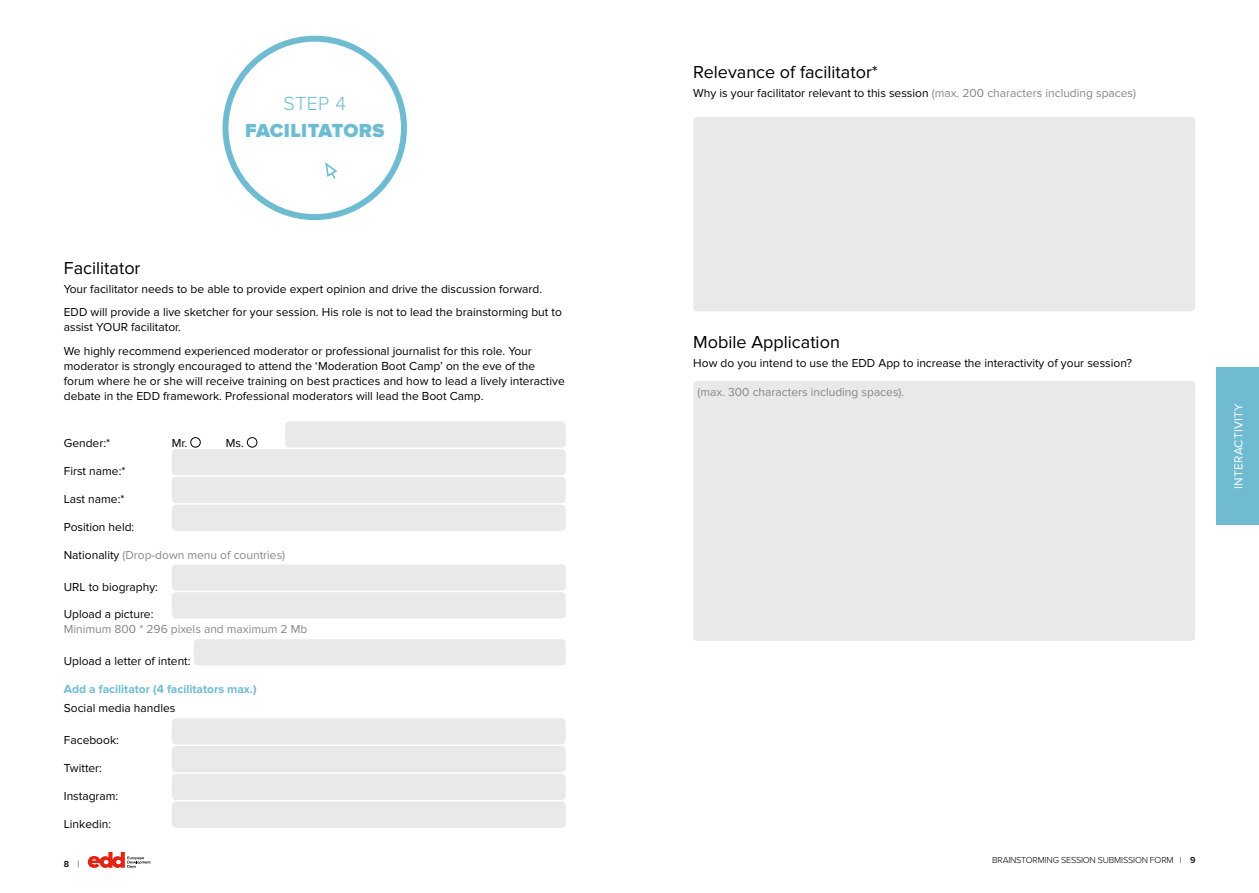
<style>
.page{position:relative;width:1259px;height:893px;background:#fff}
.page>*{position:absolute;margin:0;border:0;box-sizing:border-box;transform-origin:0 0}
.t1{font:900 19.65px "Proxima Nova";letter-spacing:.02em;color:#6fbcd2}
.t2{font:300 19.65px "Proxima Nova";color:#6fbcd2}
.t3{font:18px "Proxima Nova";color:#000}
.t4{font:12px/23.5px "Proxima Nova";color:#000}
.t5{font:12px "Proxima Nova";color:#878787}
.t6{font:700 12px "Proxima Nova";color:#6fbcd2}
.t7{font:12px "Proxima Nova";letter-spacing:.02em;color:#fff}
.t8{font:300 9px "Proxima Nova";letter-spacing:-.02em;color:#000}
.t9{font:600 9px "Proxima Nova";color:#000}
.s1{color:#000}
.s2{font-weight:300}
.s3{color:#878787}
.s4{font-weight:600}
</style>
<div class="page">
<svg style="left:88px;top:852px;width:63px;height:16px"></svg>
<div style="left:190px;top:437px;width:11px;height:10px;border:1px solid #000;border-radius:50%"></div>
<div style="left:247px;top:437px;width:10px;height:10px;border:1px solid #000;border-radius:50%"></div>
<div style="left:285px;top:421px;width:281px;height:27px;background:#e9e9e9;border-radius:4px"></div>
<div style="left:172px;top:449px;width:394px;height:26px;background:#e9e9e9;border-radius:4px"></div>
<div style="left:172px;top:477px;width:394px;height:26px;background:#e9e9e9;border-radius:4px"></div>
<div style="left:172px;top:505px;width:394px;height:26px;background:#e9e9e9;border-radius:4px"></div>
<div style="left:172px;top:564px;width:394px;height:27px;background:#e9e9e9;border-radius:4px"></div>
<div style="left:172px;top:592px;width:394px;height:26px;background:#e9e9e9;border-radius:4px"></div>
<div style="left:194px;top:639px;width:372px;height:26px;background:#e9e9e9;border-radius:4px"></div>
<div style="left:172px;top:718px;width:394px;height:26px;background:#e9e9e9;border-radius:4px"></div>
<div style="left:172px;top:746px;width:394px;height:26px;background:#e9e9e9;border-radius:4px"></div>
<div style="left:172px;top:774px;width:394px;height:26px;background:#e9e9e9;border-radius:4px"></div>
<div style="left:172px;top:801px;width:394px;height:27px;background:#e9e9e9;border-radius:4px"></div>
<div style="left:693px;top:117px;width:502px;height:194px;background:#e9e9e9;border-radius:4px"></div>
<div style="left:693px;top:381px;width:502px;height:260px;background:#e9e9e9;border-radius:4px"></div>
<div style="left:1216px;top:368px;width:43px;height:157px;background:#6fbcd2"></div>
<div style="left:222px;top:36px;width:185px;height:184px;border:6px solid #6fbcd2;border-radius:50%"></div>
<svg style="left:325px;top:162px;width:13px;height:17px"></svg>
<h1 class="t2" style="left:284px;top:92px;width:64px">STEP 4</h1>
<h1 class="t1" style="left:245px;top:119px;width:141px">FACILITATORS</h1>
<h2 class="t3" style="left:64px;top:257px;width:78px">Facilitator</h2>
<p class="t4" style="left:64px;top:277px;width:499px">Your facilitator needs to be able to provide expert opinion and drive the discussion forward.<br>EDD will provide a live sketcher for your session. His role is not to lead the brainstorming but to</p>
<p class="t4" style="left:64px;top:316px;width:469px">assist YOUR facilitator.<br>We highly recommend experienced moderator or professional journalist for this role. Your</p>
<p class="t4" style="left:64px;top:358px;width:502px;line-height:15px">moderator is strongly encouraged to attend the ‘Moderation Boot Camp’ on the eve of the forum where he or she will receive training on best practices and how to lead a lively interactive debate in the EDD framework. Professional moderators will lead the Boot Camp.</p>
<p class="t4" style="left:64px;top:431px;width:48px">Gender:*</p>
<p class="t4" style="left:172px;top:431px;width:17px">Mr.</p>
<p class="t4" style="left:226px;top:431px;width:20px">Ms.</p>
<p class="t4" style="left:64px;top:460px;width:63px">First name:*</p>
<p class="t4" style="left:64px;top:488px;width:62px">Last name:*</p>
<p class="t4" style="left:64px;top:515px;width:72px">Position held:</p>
<p class="t5" style="left:64px;top:548px;width:223px"><span class="s1">Nationality</span> (Drop-down menu of countries)</p>
<p class="t4" style="left:64px;top:575px;width:96px">URL to biography:</p>
<p class="t4" style="left:64px;top:603px;width:91px">Upload a picture:</p>
<p class="t5" style="left:64px;top:622px;width:245px">Minimum 800 * 296 pixels and maximum 2 Mb</p>
<p class="t4" style="left:64px;top:650px;width:128px">Upload a letter of intent:</p>
<p class="t6" style="left:64px;top:682px;width:194px">Add a facilitator (4 facilitators max.)</p>
<p class="t4" style="left:64px;top:697px;width:113px">Social media handles</p>
<p class="t4" style="left:64px;top:729px;width:57px">Facebook:</p>
<p class="t4" style="left:64px;top:757px;width:40px">Twitter:</p>
<p class="t4" style="left:64px;top:784px;width:56px">Instagram:</p>
<p class="t4" style="left:64px;top:812px;width:49px">Linkedin:</p>
<p class="t9" style="left:64px;top:859px;width:17px">8 <span class="s2">|</span></p>
<h2 class="t3" style="left:693px;top:62px;width:186px">Relevance of facilitator*</h2>
<p class="t4" style="left:693px;top:82px;width:444px">Why is your facilitator relevant to this session <span class="s3">(max. 200 characters including spaces)</span></p>
<h2 class="t3" style="left:693px;top:331px;width:148px">Mobile Application</h2>
<p class="t4" style="left:693px;top:351px;width:440px">How do you intend to use the EDD App to increase the interactivity of your session?</p>
<p class="t5" style="left:697px;top:385px;width:208px">(max. 300 characters including spaces).</p>
<p class="t7" style="left:1231px;top:489px;width:87px;rotate:-90deg">INTERACTIVITY</p>
<p class="t8" style="left:992px;top:854px;width:205px">BRAINSTORMING SESSION SUBMISSION FORM | <span class="s4">9</span></p>
</div>
